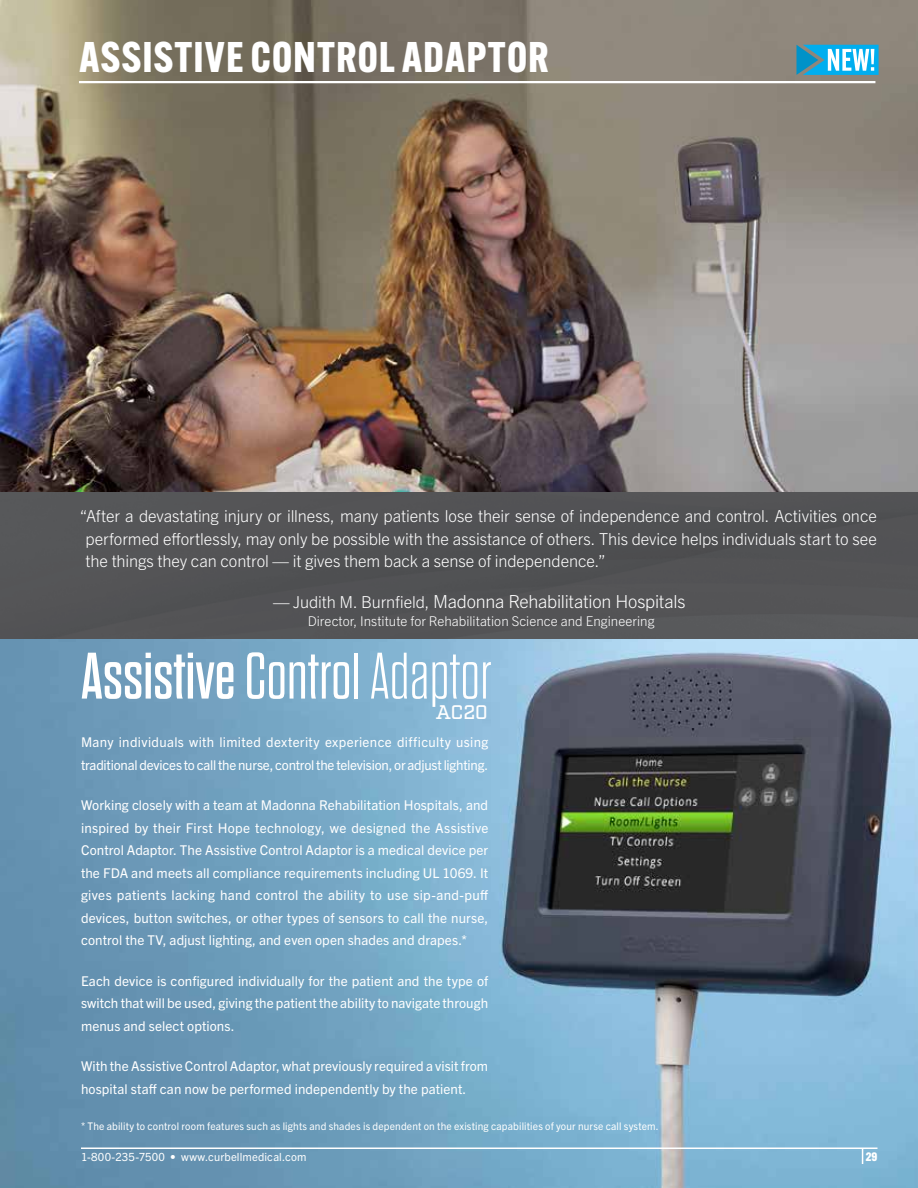
<style>
.page{position:relative;width:918px;height:1188px;background:#fff}
.page>*{position:absolute;margin:0;border:0;box-sizing:border-box;transform-origin:0 0}
.t1{font:65.55px "Dharma Gothic E";color:#fff}
.t2{font:700 42px "Alternate Gothic ATF";letter-spacing:.025em;color:#fff}
.t3{font:500 19.65px "Factoria";color:#fff}
.t4{font:300 18px "Trade Gothic Next LT Pro";letter-spacing:-.015em;color:#fff}
.t5{font:300 16.5px/22.5px "Trade Gothic Next LT Pro";letter-spacing:-.005em;color:#fff;text-align:justify}
.t6{font:13.5px/22.5px "Trade Gothic Next LT Pro";letter-spacing:.005em;color:#fff}
.t7{font:300 13.5px "Trade Gothic Next LT Pro";color:#fff}
.t8{font:800 12px "Alternate Gothic ATF";color:#fff}
.t9{font:11.25px "Trade Gothic Next LT Pro";letter-spacing:.015em;color:#fff}
.t10{font:10.5px "Trade Gothic Next LT Pro";letter-spacing:.015em;color:#fff}
.s1{font-size:16.5px}
.s2{font-weight:300}
.s3{font-weight:300;font-stretch:expanded}
</style>
<div class="page">
<img style="left:0;top:639px;width:918px;height:549px">
<img style="left:0;top:0;width:918px;height:492px">
<div style="left:0;top:492px;width:918px;height:147px;background:#535355"></div>
<hr style="left:79px;top:81px;width:796px;height:2px;background:#fff">
<svg style="left:797px;top:45px;width:82px;height:30px"></svg>
<hr style="left:81px;top:1148px;width:797px;height:1px;background:#fff">
<svg style="left:862px;top:1149px;width:1px;height:15px"></svg>
<h2 class="t2" style="left:79px;top:31px;width:471px">ASSISTIVE CONTROL ADAPTOR</h2>
<p class="t5" style="left:86px;top:504px;width:793px;text-indent:-6px">“After a devastating injury or illness, many patients lose their sense of independence and control. Activities once performed effortlessly, may only be possible with the assistance of others. This device helps individuals start to see the things they can control — it gives them back a sense of independence.”</p>
<h3 class="t4" style="left:273px;top:588px;width:414px"><span class="s1">— Judith M. Burnfield,</span> Madonna Rehabilitation Hospitals</h3>
<p class="t7" style="left:308px;top:611px;width:348px">Director, Institute for Rehabilitation Science and Engineering</p>
<h1 class="t1" style="left:81px;top:643px;width:412px">Assistive <span class="s2">Control</span> <span class="s3">Adaptor</span></h1>
<h3 class="t3" style="left:436px;top:701px;width:53px">AC20</h3>
<p class="t6" style="left:81px;top:730px;width:409px">Many individuals with limited dexterity experience difficulty using traditional devices to call the nurse, control the television, or adjust lighting.</p>
<p class="t6" style="left:81px;top:793px;width:409px;text-align:justify">Working closely with a team at Madonna Rehabilitation Hospitals, and inspired by their First Hope technology, we designed the Assistive Control Adaptor. The Assistive Control Adaptor is a medical device per the FDA and meets all compliance requirements including UL 1069. It gives patients lacking hand control the ability to use sip-and-puff devices, button switches, or other types of sensors to call the nurse, control the TV, adjust lighting, and even open shades and drapes.*</p>
<p class="t6" style="left:81px;top:968px;width:409px;text-align:justify">Each device is configured individually for the patient and the type of switch that will be used, giving the patient the ability to navigate through menus and select options.</p>
<p class="t6" style="left:81px;top:1054px;width:409px">With the Assistive Control Adaptor, what previously required a visit from hospital staff can now be performed independently by the patient.</p>
<p class="t10" style="left:81px;top:1118px;width:579px">* The ability to control room features such as lights and shades is dependent on the existing capabilities of your nurse call system.</p>
<p class="t9" style="left:81px;top:1149px;width:227px">1-800-235-7500 • www.curbellmedical.com</p>
<p class="t8" style="left:866px;top:1149px;width:13px">29</p>
</div>
